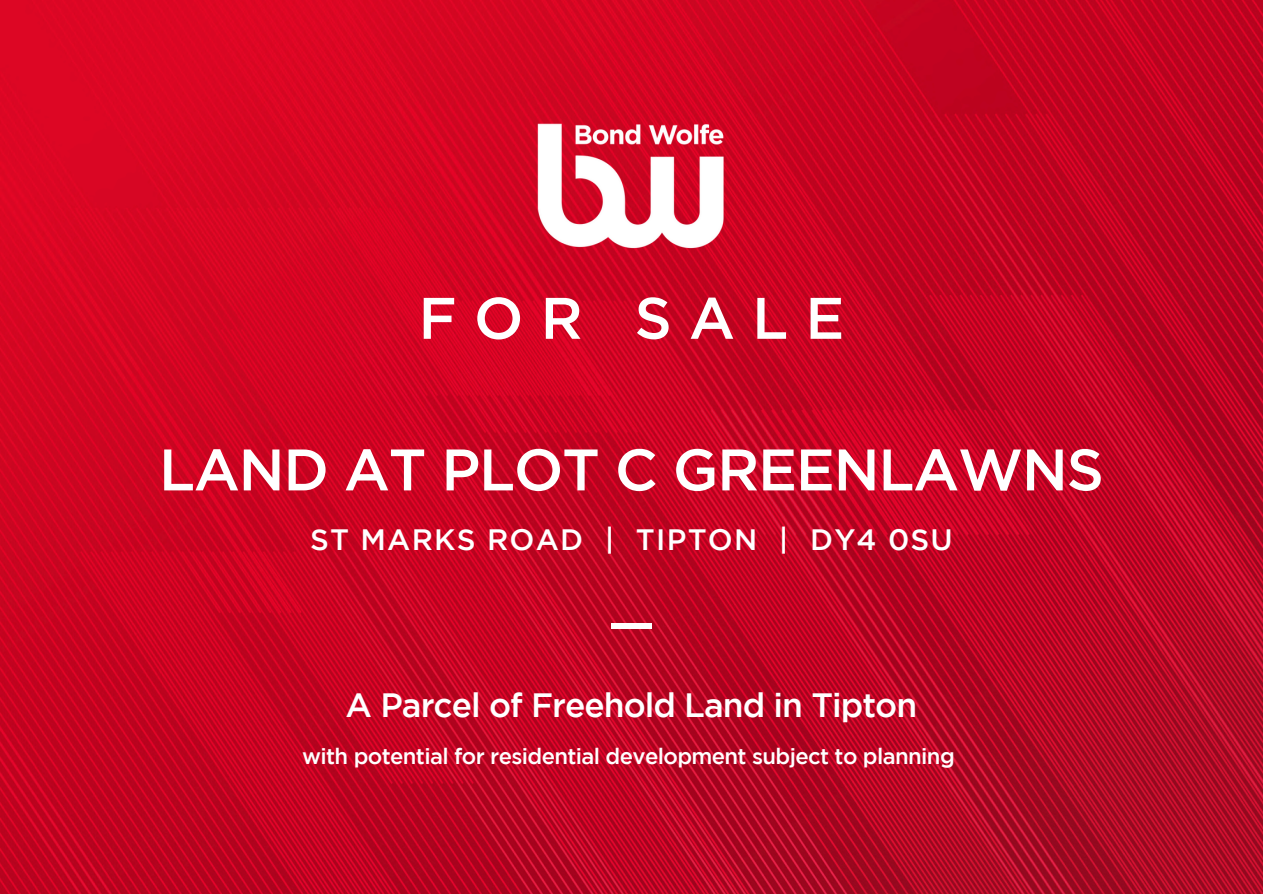
<style>
.page{position:relative;width:1263px;height:894px;background:#fff}
.page>*{position:absolute;margin:0;border:0;box-sizing:border-box;transform-origin:0 0}
.t1{font:500 58.35px "Gotham";letter-spacing:-.025em;color:#fff}
.t2{font:500 33.6px "Gotham";letter-spacing:-.03em;color:#fff}
.t3{font:500 29.4px "Gotham";letter-spacing:.045em;color:#fff}
.t4{font:500 22.05px "Gotham";letter-spacing:-.03em;color:#fff}
</style>
<div class="page">
<img style="left:0;top:0;width:1263px;height:893px">
<img style="left:536px;top:122px;width:191px;height:128px">
<div style="left:611px;top:622px;width:41px;height:6px;background:#fff"></div>
<h3 class="t1" style="left:418px;top:296px;width:427px">FOR SALE</h3>
<p class="t1" style="left:159px;top:447px;width:946px">LAND AT PLOT C GREENLAWNS</p>
<p class="t3" style="left:310px;top:528px;width:644px">ST MARKS ROAD | TIPTON | DY4 0SU</p>
<h1 class="t2" style="left:346px;top:692px;width:573px">A Parcel of Freehold Land in Tipton</h1>
<h1 class="t4" style="left:302px;top:748px;width:654px">with potential for residential development subject to planning</h1>
</div>
